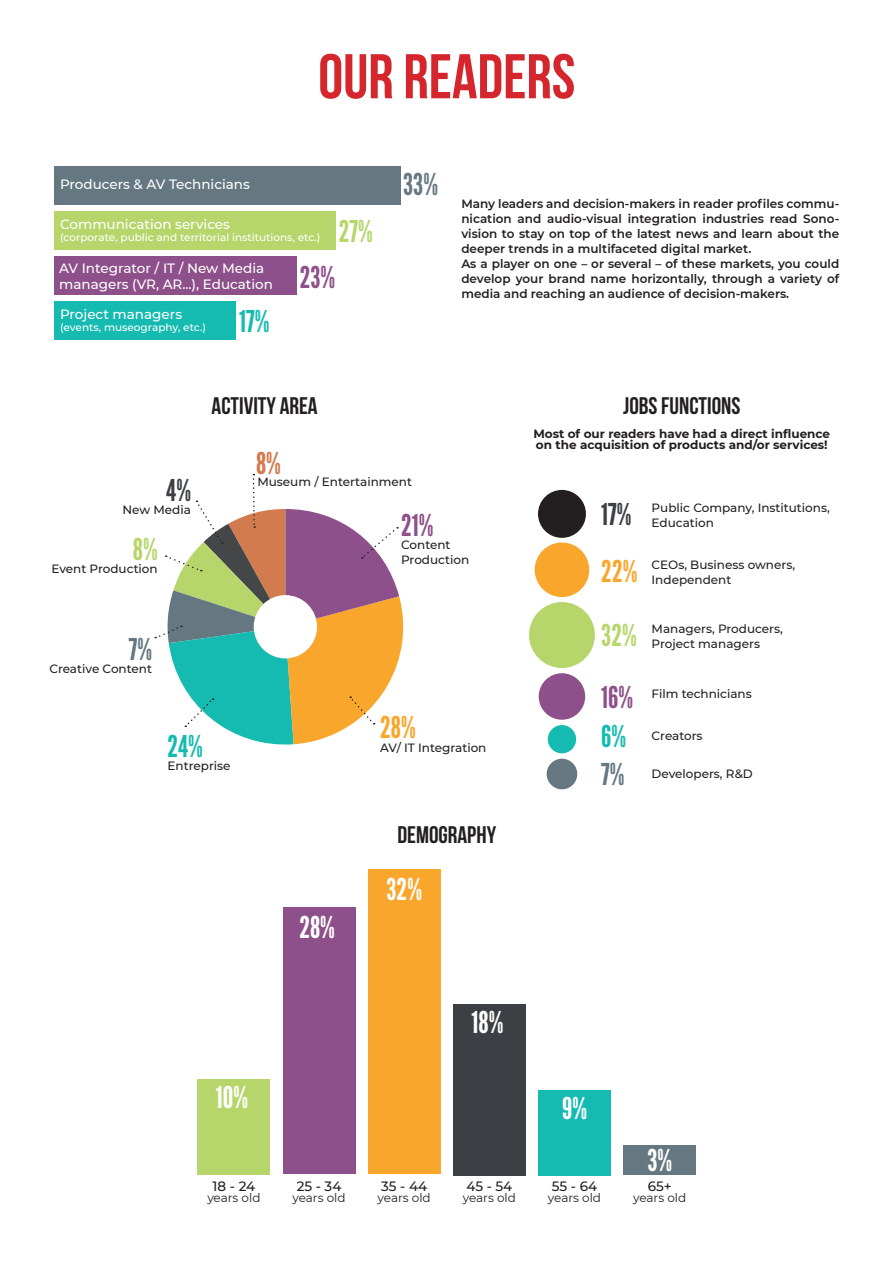
<style>
.page{position:relative;width:893px;height:1263px;background:#fff}
.page>*{position:absolute;margin:0;border:0;box-sizing:border-box;transform-origin:0 0}
.t1{font:700 63px "Bebas Neue";color:#d5262e}
.t2{font:30px "League Gothic";color:#fff}
.t3{font:30px "League Gothic";color:#8d508a}
.t4{font:30px "League Gothic";color:#b6d66b}
.t5{font:30px "League Gothic";color:#15bbb1}
.t6{font:30px "League Gothic";color:#657881}
.t7{font:30px "League Gothic";color:#f9a62c}
.t8{font:30px "League Gothic";color:#3c3f44}
.t9{font:30px "League Gothic";color:#d27b4e}
.t10{font:700 24px "Bebas Neue";color:#231f20}
.t11{font:500 13.5px/16.2px "Montserrat";color:#fff}
.t12{font:500 13.5px "Montserrat";color:#231f20}
.t13{font:600 12px/15px "Montserrat";color:#231f20;text-align:justify}
.t14{font:500 12px/14.4px "Montserrat";color:#231f20}
.t15{font:700 12px/11.4px "Montserrat";color:#231f20}
.t16{font:12px "Montserrat";color:#231f20}
.t17{font:500 10.5px "Montserrat";color:#fff}
</style>
<div class="page">
<div style="left:623px;top:1145px;width:73px;height:30px;background:#657881"></div>
<div style="left:538px;top:1090px;width:73px;height:85px;background:#15bbb1"></div>
<div style="left:453px;top:1004px;width:72px;height:171px;background:#3c3f44"></div>
<div style="left:198px;top:1079px;width:72px;height:95px;background:#b6d66b"></div>
<div style="left:368px;top:870px;width:72px;height:304px;background:#f9a62c"></div>
<div style="left:283px;top:908px;width:72px;height:266px;background:#8d508a"></div>
<div style="left:54px;top:302px;width:182px;height:38px;background:#15bbb1"></div>
<div style="left:54px;top:256px;width:243px;height:39px;background:#8d508a"></div>
<div style="left:54px;top:211px;width:282px;height:39px;background:#b6d66b"></div>
<div style="left:54px;top:166px;width:347px;height:39px;background:#657881"></div>
<svg style="left:155px;top:474px;width:249px;height:271px"></svg>
<div style="left:538px;top:490px;width:48px;height:48px;background:#231f20;border-radius:24px"></div>
<div style="left:535px;top:542px;width:54px;height:55px;background:#f9a62c;border-radius:27px"></div>
<div style="left:529px;top:602px;width:66px;height:66px;background:#b6d66b;border-radius:33px"></div>
<div style="left:539px;top:673px;width:46px;height:47px;background:#8d508a;border-radius:23px"></div>
<div style="left:548px;top:725px;width:28px;height:28px;background:#15bbb1;border-radius:14px"></div>
<div style="left:547px;top:759px;width:30px;height:30px;background:#657881;border-radius:15px"></div>
<p class="t1" style="left:318px;top:42px;width:259px">OUR READERS</p>
<p class="t11" style="left:60px;top:176px;width:191px">Producers &amp; AV Technicians</p>
<p class="t6" style="left:403px;top:166px;width:36px">33%</p>
<p class="t4" style="left:339px;top:213px;width:36px">27%</p>
<p class="t3" style="left:300px;top:259px;width:37px">23%</p>
<p class="t5" style="left:239px;top:304px;width:32px">17%</p>
<p class="t11" style="left:60px;top:215px;width:171px">Communication services</p>
<p class="t17" style="left:60px;top:230px;width:262px">(corporate, public and territorial institutions, etc.)</p>
<p class="t11" style="left:59px;top:259px;width:215px">AV Integrator / IT / New Media managers (VR, AR...), Education</p>
<p class="t11" style="left:60px;top:305px;width:124px">Project managers</p>
<p class="t17" style="left:60px;top:320px;width:147px">(events, museography, etc.)</p>
<p class="t13" style="left:461px;top:195px;width:379px">Many leaders and decision-makers in reader profiles commu&shy;nication and audio-visual integration industries read Sono&shy;vision to stay on top of the latest news and learn about the deeper trends in a multifaceted digital market.</p>
<p class="t13" style="left:461px;top:255px;width:379px">As a player on one – or several – of these markets, you could develop your brand name horizontally, through a variety of media and reaching an audience of decision-makers.</p>
<p class="t10" style="left:212px;top:392px;width:108px">ACTIVITY AREA</p>
<p class="t10" style="left:623px;top:392px;width:119px">JOBS FUNCTIONS</p>
<p class="t15" style="left:533px;top:427px;width:298px">Most of our readers have had a direct influence on the acquisition of products and/or services!</p>
<p class="t9" style="left:256px;top:445px;width:26px">8%</p>
<p class="t8" style="left:166px;top:472px;width:26px">4%</p>
<p class="t14" style="left:122px;top:502px;width:70px">New Media</p>
<p class="t4" style="left:133px;top:531px;width:26px">8%</p>
<p class="t14" style="left:51px;top:561px;width:108px">Event Production</p>
<p class="t6" style="left:129px;top:631px;width:25px">7%</p>
<p class="t14" style="left:49px;top:661px;width:104px">Creative Content</p>
<p class="t5" style="left:168px;top:728px;width:37px">24%</p>
<p class="t14" style="left:168px;top:758px;width:65px">Entreprise</p>
<p class="t14" style="left:257px;top:474px;width:156px">Museum / Entertainment</p>
<p class="t3" style="left:401px;top:508px;width:34px">21%</p>
<p class="t14" style="left:401px;top:537px;width:70px">Content<br>Production</p>
<p class="t7" style="left:380px;top:710px;width:37px">28%</p>
<p class="t14" style="left:380px;top:740px;width:108px">AV/ IT Integration</p>
<p class="t10" style="left:397px;top:821px;width:100px">DEMOGRAPHY</p>
<p class="t2" style="left:299px;top:910px;width:37px">28%</p>
<p class="t2" style="left:387px;top:872px;width:37px">32%</p>
<p class="t2" style="left:216px;top:1079px;width:34px">10%</p>
<p class="t2" style="left:472px;top:1004px;width:33px">18%</p>
<p class="t12" style="left:213px;top:1177px;width:44px">18 - 24</p>
<p class="t16" style="left:207px;top:1190px;width:55px">years old</p>
<p class="t12" style="left:297px;top:1177px;width:46px">25 - 34</p>
<p class="t16" style="left:292px;top:1190px;width:55px">years old</p>
<p class="t12" style="left:381px;top:1177px;width:47px">35 - 44</p>
<p class="t16" style="left:378px;top:1190px;width:55px">years old</p>
<p class="t12" style="left:466px;top:1177px;width:47px">45 - 54</p>
<p class="t16" style="left:463px;top:1190px;width:55px">years old</p>
<p class="t8" style="left:601px;top:496px;width:32px">17%</p>
<p class="t7" style="left:601px;top:554px;width:38px">22%</p>
<p class="t4" style="left:601px;top:618px;width:37px">32%</p>
<p class="t3" style="left:601px;top:679px;width:33px">16%</p>
<p class="t5" style="left:601px;top:718px;width:26px">6%</p>
<p class="t6" style="left:601px;top:757px;width:25px">7%</p>
<p class="t14" style="left:652px;top:500px;width:180px">Public Company, Institutions,<br>Education</p>
<p class="t14" style="left:652px;top:557px;width:145px">CEOs, Business owners,<br>Independent</p>
<p class="t14" style="left:652px;top:621px;width:133px">Managers, Producers,<br>Project managers</p>
<p class="t14" style="left:652px;top:686px;width:102px">Film technicians</p>
<p class="t14" style="left:652px;top:728px;width:53px">Creators</p>
<p class="t14" style="left:652px;top:766px;width:103px">Developers, R&amp;D</p>
<p class="t2" style="left:562px;top:1090px;width:26px">9%</p>
<p class="t2" style="left:647px;top:1142px;width:26px">3%</p>
<p class="t12" style="left:552px;top:1177px;width:47px">55 - 64</p>
<p class="t16" style="left:548px;top:1190px;width:55px">years old</p>
<p class="t12" style="left:648px;top:1177px;width:25px">65+</p>
<p class="t16" style="left:633px;top:1190px;width:55px">years old</p>
</div>
